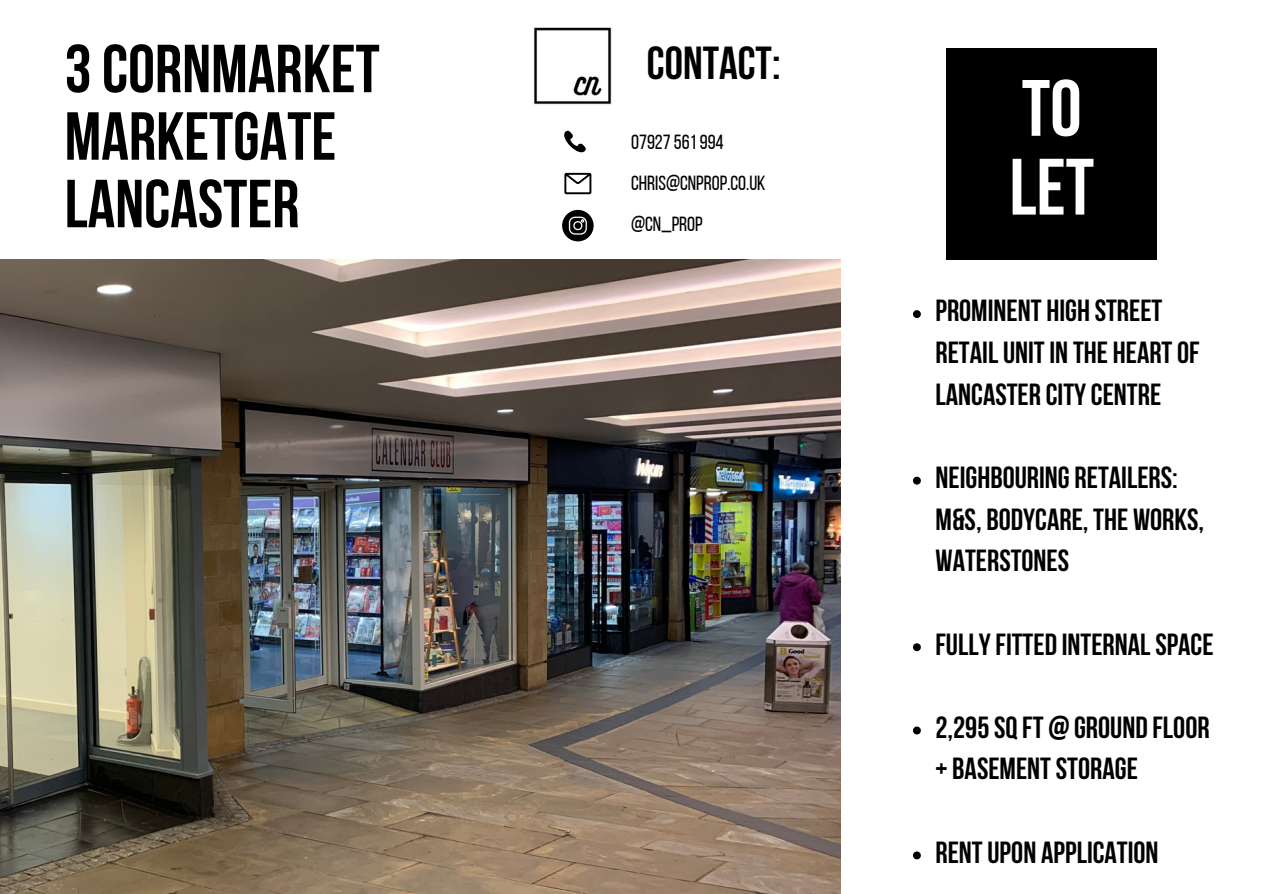
<style>
.page{position:relative;width:1263px;height:894px;background:#fff}
.page>*{position:absolute;margin:0;border:0;box-sizing:border-box;transform-origin:0 0}
.t1{font:700 79.65px "Bebas Neue";color:#fff}
.t2{font:700 67.8px "Bebas Neue";color:#000}
.t3{font:700 46.05px "Bebas Neue";color:#000}
.t4{font:700 30.45px/41.5px "Bebas Neue";color:#000}
.t5{font:20.4px "Bebas Neue";color:#000}
</style>
<div class="page">
<svg style="left:564px;top:130px;width:22px;height:23px"></svg>
<svg style="left:564px;top:173px;width:27px;height:21px"></svg>
<svg style="left:562px;top:210px;width:32px;height:31px"></svg>
<img style="left:534px;top:27px;width:78px;height:78px">
<img style="left:0;top:259px;width:841px;height:634px">
<div style="left:946px;top:48px;width:211px;height:211px;background:#000"></div>
<svg style="left:913px;top:310px;width:8px;height:8px"></svg>
<svg style="left:913px;top:476px;width:8px;height:8px"></svg>
<svg style="left:913px;top:643px;width:8px;height:8px"></svg>
<svg style="left:913px;top:726px;width:8px;height:8px"></svg>
<svg style="left:913px;top:851px;width:8px;height:8px"></svg>
<p class="t2" style="left:65px;top:41px;width:317px">3 CORNMARKET</p>
<p class="t2" style="left:65px;top:109px;width:273px">MARKETGATE</p>
<p class="t2" style="left:65px;top:176px;width:236px">LANCASTER</p>
<p class="t3" style="left:647px;top:45px;width:135px">CONTACT:</p>
<p class="t5" style="left:631px;top:134px;width:94px">07927561994</p>
<p class="t5" style="left:631px;top:174px;width:136px">CHRIS@CNPROP.CO.UK</p>
<p class="t5" style="left:631px;top:215px;width:73px">@CN_PROP</p>
<p class="t1" style="left:1022px;top:76px;width:61px">TO</p>
<p class="t1" style="left:1009px;top:155px;width:86px">LET</p>
<p class="t4" style="left:935px;top:293px;width:266px">PROMINENT HIGH STREET<br>RETAILUNITIN THE HEARTOF<br>LANCASTER CITYCENTRE</p>
<p class="t4" style="left:935px;top:459px;width:270px">NEIGHBOURING RETAILERS:<br>M&amp;S, BODYCARE, THE WORKS,<br>WATERSTONES</p>
<p class="t4" style="left:935px;top:626px;width:280px">FULLYFITTED INTERNALSPACE</p>
<p class="t4" style="left:935px;top:709px;width:276px">2,295SQFT@GROUND FLOOR + BASEMENTSTORAGE</p>
<p class="t4" style="left:935px;top:834px;width:225px">RENTUPON APPLICATION</p>
</div>
